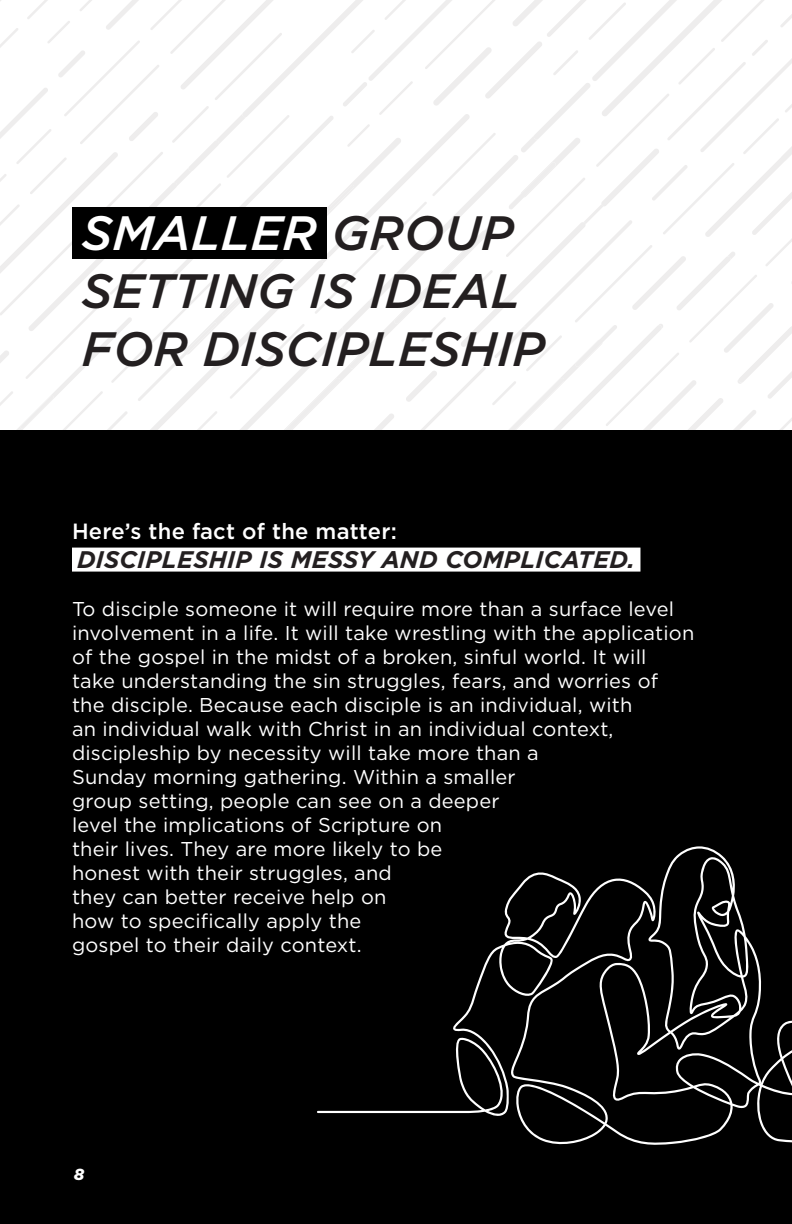
<style>
.page{position:relative;width:792px;height:1224px;background:#fff}
.page>*{position:absolute;margin:0;border:0;box-sizing:border-box;transform-origin:0 0}
.t1{font:italic 500 48.2px/57.8px "Gotham";color:#231f20}
.t2{font:italic 700 24px "Gotham";letter-spacing:.01em;color:#231f20}
.t3{font:500 22px "Gotham";letter-spacing:.01em;color:#fff}
.t4{font:20px/24px "Gotham";letter-spacing:.01em;color:#fff}
.t5{font:italic 900 16px "Gotham";color:#fff}
.s1{color:#fff}
</style>
<div class="page">
<svg style="left:0;top:0;width:792px;height:431px"></svg>
<div style="left:0;top:431px;width:792px;height:793px;background:#000"></div>
<div style="left:72px;top:207px;width:255px;height:52px;background:#000"></div>
<svg style="left:317px;top:846px;width:475px;height:299px"></svg>
<div style="left:72px;top:548px;width:568px;height:24px;background:#fff"></div>
<h1 class="t1" style="left:82px;top:204px;width:465px"><span class="s1">SMALLER</span> GROUP<br>SETTING IS IDEAL<br>FOR DISCIPLESHIP</h1>
<p class="t3" style="left:72px;top:518px;width:326px">Here’s the fact of the matter:</p>
<p class="t2" style="left:77px;top:545px;width:560px">DISCIPLESHIP IS MESSY AND COMPLICATED.</p>
<p class="t4" style="left:72px;top:596px;width:624px">To disciple someone it will require more than a surface level involvement in a life. It will take wrestling with the application of the gospel in the midst of a broken, sinful world. It will take understanding the sin struggles, fears, and worries of the disciple. Because each disciple is an individual, with<br>an individual walk with Christ in an individual context, discipleship by necessity will take more than a<br>Sunday morning gathering. Within a smaller<br>group setting, people can see on a deeper<br>level the implications of Scripture on<br>their lives. They are more likely to be<br>honest with their struggles, and<br>they can better receive help on<br>how to specifically apply the<br>gospel to their daily context.</p>
<p class="t5" style="left:74px;top:1165px;width:12px">8</p>
</div>
